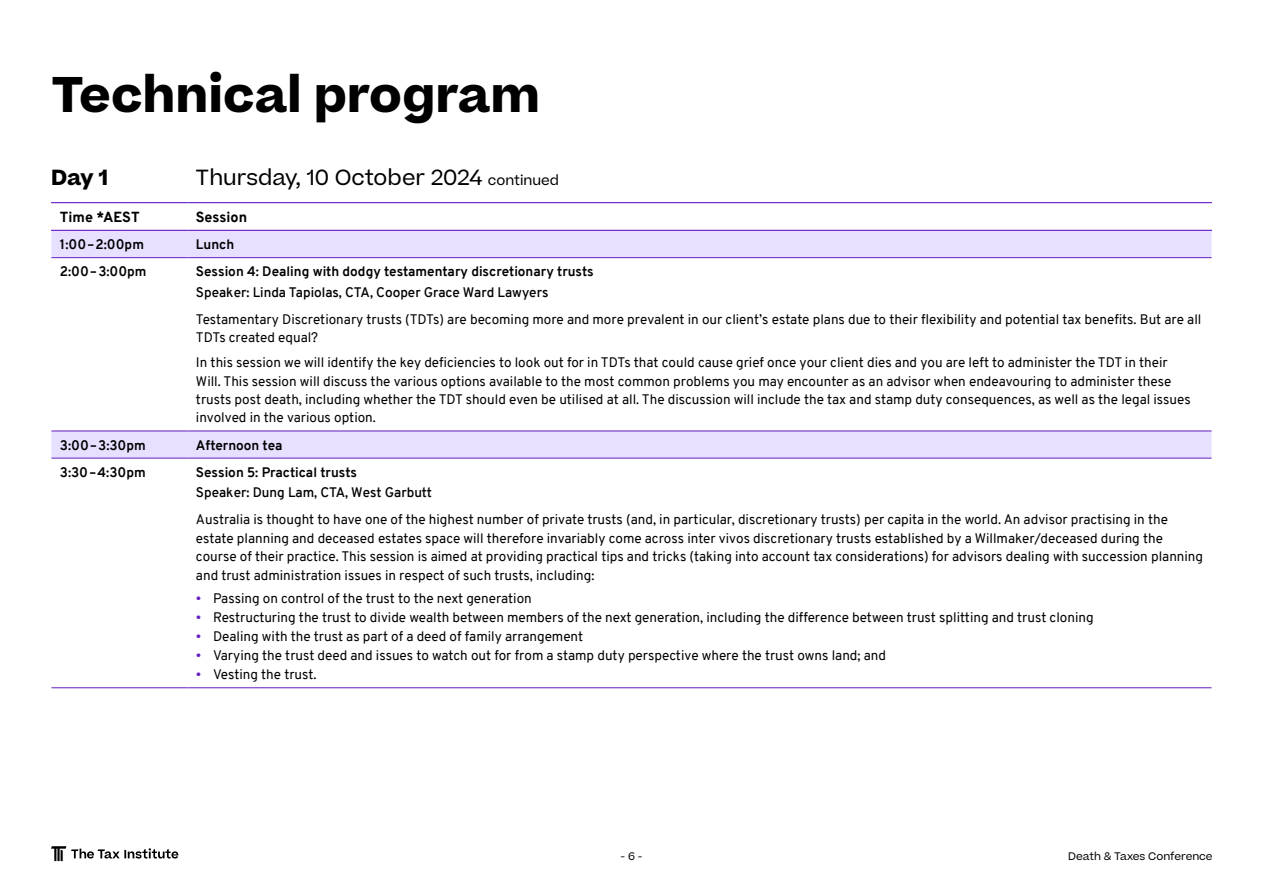
<style>
.page{position:relative;width:1263px;height:893px;background:#fff}
.page>*{position:absolute;margin:0;border:0;box-sizing:border-box;transform-origin:0 0}
.t1{font:700 48px "Beatrice";color:#000}
.t2{font:21px "Beatrice";color:#000}
.t3{font:700 21px "Beatrice";color:#000}
.t4{font:800 14.25px "Overpass";color:#000}
.t5{font:13.5px/18.5px "Overpass";color:#000}
.t6{font:700 13.5px "Overpass";color:#000}
.t7{font:600 13.5px "Overpass";color:#000}
.t8{font:10.5px "Beatrice";color:#000}
.s1{font-size:13.5px}
.s2{color:#641dc3}
</style>
<div class="page">
<svg style="left:51px;top:231px;width:1160px;height:227px"></svg>
<hr style="left:51px;top:257px;width:136px;height:1px;background:#641dc3">
<hr style="left:187px;top:257px;width:1024px;height:1px;background:#641dc3">
<hr style="left:51px;top:431px;width:136px;height:1px;background:#641dc3">
<hr style="left:187px;top:431px;width:1024px;height:1px;background:#641dc3">
<hr style="left:51px;top:458px;width:136px;height:1px;background:#641dc3">
<hr style="left:187px;top:458px;width:1024px;height:1px;background:#641dc3">
<hr style="left:51px;top:202px;width:136px;height:1px;background:#641dc3">
<hr style="left:51px;top:687px;width:136px;height:1px;background:#641dc3">
<hr style="left:51px;top:230px;width:136px;height:1px;background:#641dc3">
<hr style="left:187px;top:202px;width:1025px;height:1px;background:#641dc3">
<hr style="left:187px;top:230px;width:1025px;height:1px;background:#641dc3">
<hr style="left:187px;top:687px;width:1024px;height:1px;background:#641dc3">
<svg style="left:51px;top:846px;width:127px;height:15px"></svg>
<h1 class="t1" style="left:51px;top:61px;width:490px">Technical program</h1>
<h2 class="t3" style="left:51px;top:163px;width:58px">Day 1</h2>
<h2 class="t2" style="left:196px;top:164px;width:365px">Thursday, 10 October 2024 <span class="s1">continued</span></h2>
<p class="t4" style="left:60px;top:207px;width:81px">Time *AEST</p>
<p class="t4" style="left:196px;top:207px;width:53px">Session</p>
<p class="t6" style="left:60px;top:235px;width:86px">1:00–2:00pm</p>
<p class="t6" style="left:196px;top:235px;width:40px">Lunch</p>
<p class="t6" style="left:60px;top:262px;width:88px">2:00–3:00pm</p>
<p class="t6" style="left:196px;top:262px;width:399px">Session 4: Dealing with dodgy testamentary discretionary trusts</p>
<p class="t7" style="left:196px;top:283px;width:354px">Speaker: Linda Tapiolas, CTA, Cooper Grace Ward Lawyers</p>
<p class="t5" style="left:196px;top:310px;width:1007px">Testamentary Discretionary trusts (TDTs) are becoming more and more prevalent in our client’s estate plans due to their flexibility and potential tax benefits. But are all<br>TDTs created equal?</p>
<p class="t5" style="left:196px;top:353px;width:996px">In this session we will identify the key deficiencies to look out for in TDTs that could cause grief once your client dies and you are left to administer the TDT in their Will. This session will discuss the various options available to the most common problems you may encounter as an advisor when endeavouring to administer these trusts post death, including whether the TDT should even be utilised at all. The discussion will include the tax and stamp duty consequences, as well as the legal issues involved in the various option.</p>
<p class="t6" style="left:60px;top:435px;width:87px">3:00–3:30pm</p>
<p class="t6" style="left:196px;top:435px;width:88px">Afternoon tea</p>
<p class="t6" style="left:60px;top:462px;width:87px">3:30–4:30pm</p>
<p class="t6" style="left:196px;top:462px;width:163px">Session 5: Practical trusts</p>
<p class="t7" style="left:196px;top:483px;width:237px">Speaker: Dung Lam, CTA, West Garbutt</p>
<p class="t5" style="left:196px;top:510px;width:1009px">Australia is thought to have one of the highest number of private trusts (and, in particular, discretionary trusts) per capita in the world. An advisor practising in the estate planning and deceased estates space will therefore invariably come across inter vivos discretionary trusts established by a Willmaker/deceased during the course of their practice. This session is aimed at providing practical tips and tricks (taking into account tax considerations) for advisors dealing with succession planning and trust administration issues in respect of such trusts, including:</p>
<p class="t5" style="left:196px;top:589px;width:337px"><span class="s2">•</span> Passing on control of the trust to the next generation</p>
<p class="t5" style="left:196px;top:608px;width:899px"><span class="s2">•</span> Restructuring the trust to divide wealth between members of the next generation, including the difference between trust splitting and trust cloning</p>
<p class="t5" style="left:196px;top:627px;width:389px"><span class="s2">•</span> Dealing with the trust as part of a deed of family arrangement</p>
<p class="t5" style="left:196px;top:646px;width:691px"><span class="s2">•</span> Varying the trust deed and issues to watch out for from a stamp duty perspective where the trust owns land; and</p>
<p class="t5" style="left:196px;top:665px;width:122px"><span class="s2">•</span> Vesting the trust.</p>
<p class="t8" style="left:621px;top:849px;width:23px">- 6 -</p>
<p class="t8" style="left:1068px;top:849px;width:146px">Death &amp; Taxes Conference</p>
</div>
